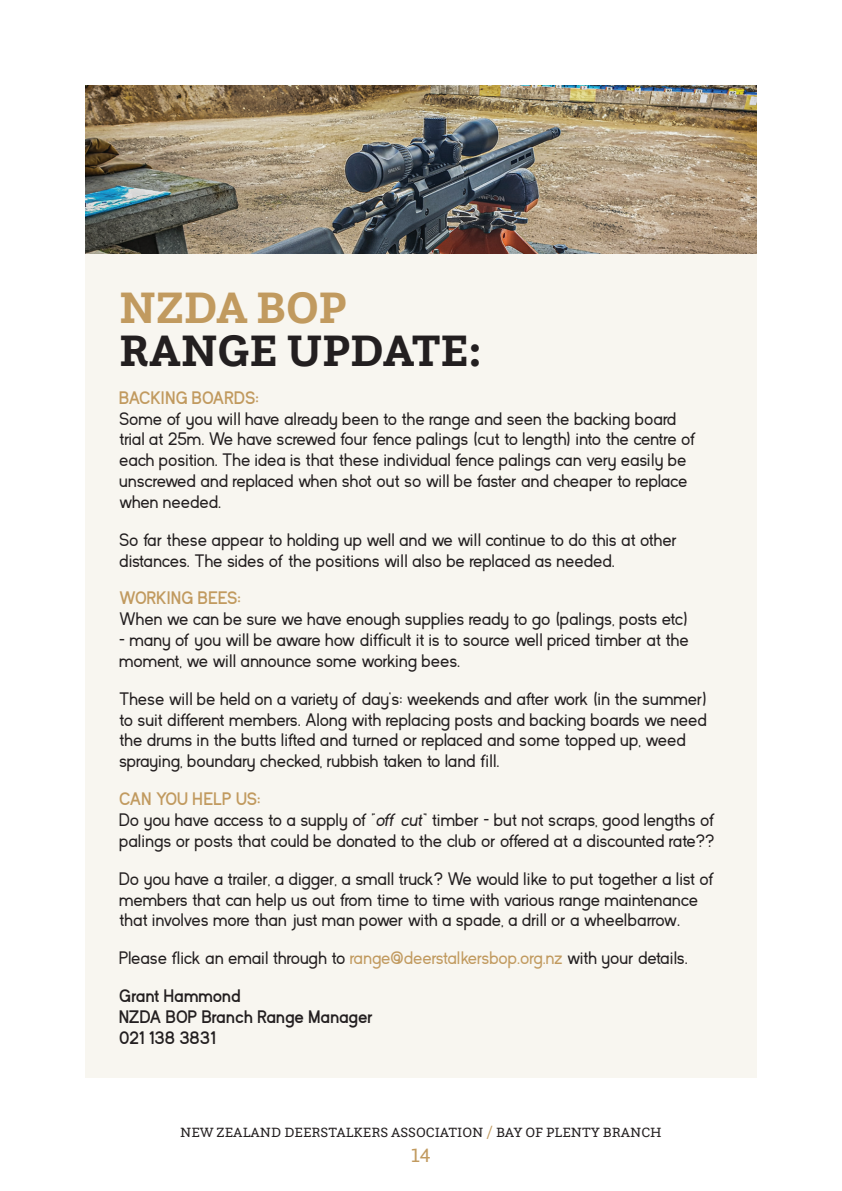
<style>
.page{position:relative;width:842px;height:1191px;background:#fff}
.page>*{position:absolute;margin:0;border:0;box-sizing:border-box;transform-origin:0 0}
.t1{font:700 46px "Questa Slab";color:#231f20}
.t2{font:700 46px "Questa Slab";color:#c19a5f}
.t3{font:20px "Questa Slab";color:#c19a5f}
.t4{font:18px/20.8px "Kayak Sans";color:#231f20}
.t5{font:700 18px/20.8px "Kayak Sans";color:#231f20}
.t6{font:700 18px "Kayak Sans";color:#c19a5f}
.t7{font:14px "Questa Slab";color:#231f20}
.s1{font-weight:700;color:#c19a5f}
.s2{font-style:italic}
.s3{color:#c19a5f}
.s4{font-weight:700}
</style>
<div class="page">
<img style="left:85px;top:85px;width:672px;height:169px">
<div style="left:85px;top:254px;width:672px;height:823px;background:#f8f6f0"></div>
<h1 class="t2" style="left:119px;top:278px;width:229px">NZDA BOP</h1>
<h1 class="t1" style="left:119px;top:321px;width:364px">RANGE UPDATE:</h1>
<p class="t6" style="left:119px;top:388px;width:141px">BACKING BOARDS:</p>
<p class="t4" style="left:119px;top:408px;width:578px">Some of you will have already been to the range and seen the backing board trial at 25m. We have screwed four fence palings (cut to length) into the centre of each position. The idea is that these individual fence palings can very easily be unscrewed and replaced when shot out so will be faster and cheaper to replace when needed.</p>
<p class="t4" style="left:119px;top:529px;width:559px">So far these appear to holding up well and we will continue to do this at other distances. The sides of the positions will also be replaced as needed.</p>
<p class="t6" style="left:119px;top:588px;width:123px">WORKING BEES:</p>
<p class="t4" style="left:119px;top:609px;width:571px">When we can be sure we have enough supplies ready to go (palings, posts etc)</p>
<p class="t4" style="left:119px;top:630px;width:571px">– many of you will be aware how difficult it is to source well priced timber at the moment, we will announce some working bees.</p>
<p class="t4" style="left:119px;top:688px;width:590px">These will be held on a variety of day’s: weekends and after work (in the summer) to suit different members. Along with replacing posts and backing boards we need the drums in the butts lifted and turned or replaced and some topped up, weed spraying, boundary checked, rubbish taken to land fill.</p>
<p class="t4" style="left:119px;top:789px;width:597px"><span class="s1">CAN YOU HELP US:<br></span>Do you have access to a supply of “<span class="s2">off cut</span>” timber – but not scraps, good lengths of palings or posts that could be donated to the club or offered at a discounted rate??</p>
<p class="t4" style="left:119px;top:868px;width:597px">Do you have a trailer, a digger, a small truck? We would like to put together a list of members that can help us out from time to time with various range maintenance that involves more than just man power with a spade, a drill or a wheelbarrow.</p>
<p class="t4" style="left:119px;top:939px;width:570px;line-height:37.8px">Please flick an email through to <span class="s3">range@deerstalkersbop.org.nz</span> with your details.<br><span class="s4">Grant Hammond</span></p>
<p class="t5" style="left:119px;top:1006px;width:255px">NZDA BOP Branch Range Manager<br>021 138 3831</p>
<p class="t7" style="left:180px;top:1123px;width:483px">NEW ZEALAND DEERSTALKERS ASSOCIATION <span class="s3">/</span> BAY OF PLENTY BRANCH</p>
<p class="t3" style="left:411px;top:1142px;width:21px">14</p>
</div>
